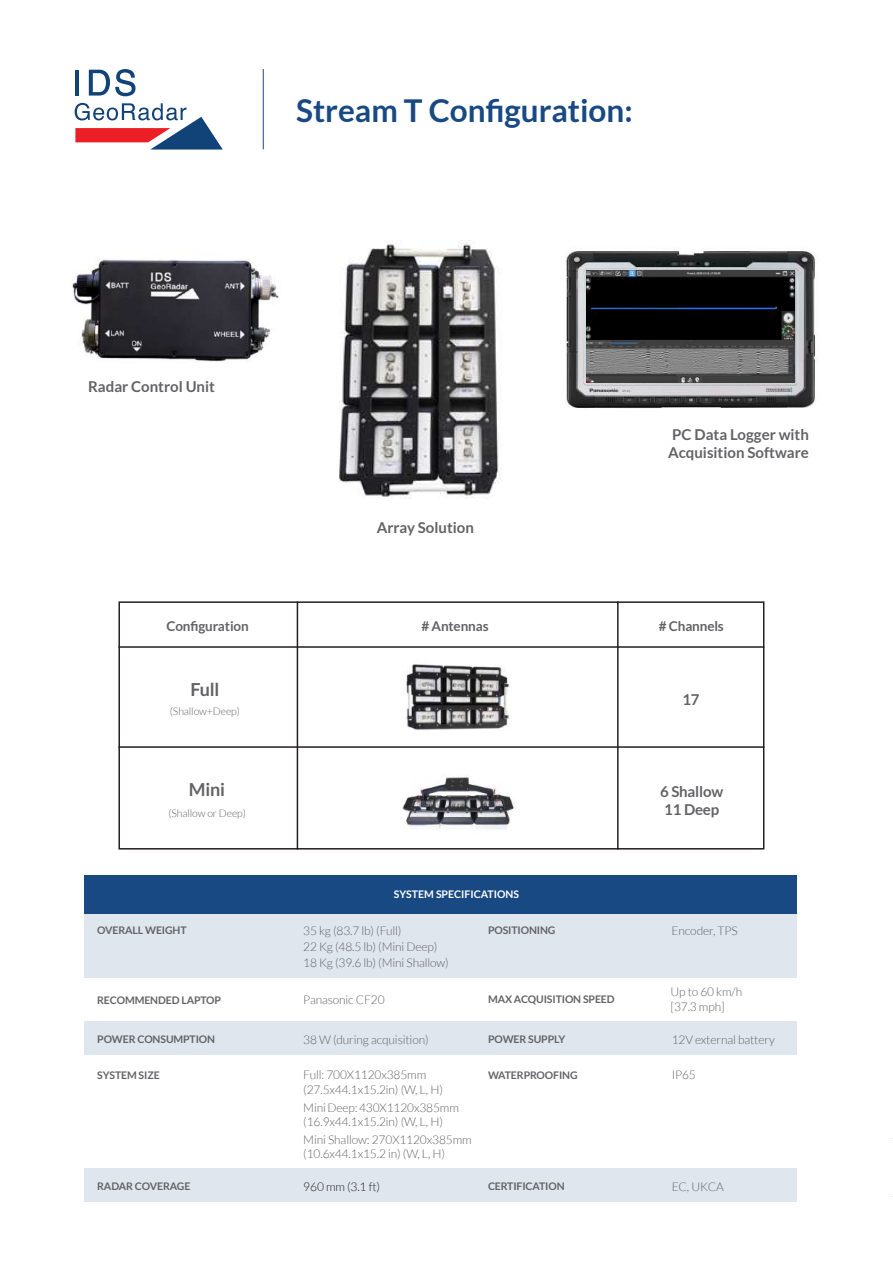
<style>
.page{position:relative;width:893px;height:1263px;background:#fff}
.page>*{position:absolute;margin:0;border:0;box-sizing:border-box;transform-origin:0 0}
.t1{font:700 31.5px "Lato";color:#194983}
.t2{font:700 18px "Lato";letter-spacing:-.01em;color:#636366}
.t3{font:700 15px/18px "Lato";color:#636366}
.t4{font:700 13.5px "Lato";letter-spacing:-.01em;color:#636366}
.t5{font:300 12px/14.4px "Lato";letter-spacing:-.01em;color:#636366}
.t6{font:300 12px "Lato";letter-spacing:-.01em;color:#231f20}
.t7{font:700 10.5px "Lato";letter-spacing:-.01em;color:#636366}
.t8{font:300 10.5px "Lato";letter-spacing:-.01em;color:#636366}
.t9{font:700 10.5px "Lato";color:#fff}
</style>
<div class="page">
<img style="left:565px;top:251px;width:252px;height:157px">
<img style="left:586px;top:270px;width:208px;height:112px">
<img style="left:72px;top:258px;width:207px;height:104px">
<img style="left:339px;top:240px;width:161px;height:258px">
<div style="left:84px;top:875px;width:712px;height:38px;background:#194983"></div>
<div style="left:84px;top:1021px;width:712px;height:34px;background:#dfe6ed"></div>
<div style="left:84px;top:1168px;width:712px;height:34px;background:#dfe6ed"></div>
<div style="left:84px;top:913px;width:712px;height:64px;background:#dfe6ed"></div>
<div style="left:118px;top:601px;width:646px;height:248px;border:2px solid #231f20"></div>
<img style="left:406px;top:664px;width:104px;height:66px">
<img style="left:401px;top:776px;width:113px;height:53px">
<hr style="left:118px;top:646px;width:646px;height:2px;background:#231f20">
<hr style="left:118px;top:746px;width:646px;height:2px;background:#231f20">
<hr style="left:297px;top:601px;width:1px;height:248px;background:#231f20">
<hr style="left:617px;top:601px;width:2px;height:248px;background:#231f20">
<svg style="left:89px;top:69px;width:47px;height:27px"></svg>
<hr style="left:75px;top:70px;width:4px;height:26px;background:#114378">
<svg style="left:75px;top:103px;width:148px;height:47px"></svg>
<hr style="left:263px;top:69px;width:1px;height:80px;background:#1f467d">
<h1 class="t1" style="left:296px;top:92px;width:338px">Stream T Configuration:</h1>
<p class="t3" style="left:88px;top:378px;width:128px">Radar Control Unit</p>
<p class="t3" style="left:377px;top:518px;width:99px">Array Solution</p>
<p class="t3" style="left:668px;top:425px;width:142px">PC Data Logger with<br>Acquisition Software</p>
<p class="t4" style="left:166px;top:618px;width:84px">Configuration</p>
<p class="t4" style="left:421px;top:618px;width:69px"># Antennas</p>
<p class="t4" style="left:659px;top:618px;width:67px"># Channels</p>
<h2 class="t2" style="left:190px;top:679px;width:31px">Full</h2>
<p class="t8" style="left:170px;top:706px;width:71px">(Shallow+Deep)</p>
<h2 class="t2" style="left:189px;top:779px;width:38px">Mini</h2>
<p class="t8" style="left:168px;top:808px;width:79px">(Shallow or Deep)</p>
<p class="t7" style="left:97px;top:924px;width:91px">OVERALL WEIGHT</p>
<p class="t7" style="left:97px;top:994px;width:125px">RECOMMENDED LAPTOP</p>
<p class="t7" style="left:97px;top:1033px;width:119px">POWER CONSUMPTION</p>
<p class="t7" style="left:97px;top:1069px;width:64px">SYSTEM SIZE</p>
<p class="t7" style="left:97px;top:1180px;width:95px">RADAR COVERAGE</p>
<p class="t3" style="left:682px;top:691px;width:19px">17</p>
<p class="t9" style="left:394px;top:888px;width:127px">SYSTEM SPECIFICATIONS</p>
<p class="t5" style="left:303px;top:923px;width:100px">35 kg (83.7 lb) (Full)</p>
<p class="t7" style="left:488px;top:924px;width:69px">POSITIONING</p>
<p class="t5" style="left:303px;top:939px;width:135px">22 Kg (48.5 lb) (Mini Deep)</p>
<p class="t5" style="left:303px;top:956px;width:147px">18 Kg (39.6 lb) (Mini Shallow)</p>
<p class="t3" style="left:660px;top:783px;width:65px">6 Shallow<br>11 Deep</p>
<p class="t5" style="left:672px;top:923px;width:67px">Encoder, TPS</p>
<p class="t5" style="left:303px;top:992px;width:83px">Panasonic CF20</p>
<p class="t5" style="left:670px;top:985px;width:73px">Up to 60 km/h [37.3 mph]</p>
<p class="t5" style="left:303px;top:1032px;width:127px">38 W (during acquisition)</p>
<p class="t7" style="left:488px;top:993px;width:128px">MAX ACQUISITION SPEED</p>
<p class="t7" style="left:488px;top:1033px;width:79px">POWER SUPPLY</p>
<p class="t7" style="left:488px;top:1069px;width:91px">WATERPROOFING</p>
<p class="t5" style="left:672px;top:1032px;width:105px">12V external battery</p>
<p class="t5" style="left:672px;top:1068px;width:26px">IP65</p>
<p class="t5" style="left:303px;top:1068px;width:124px">Full: 700X1120x385mm</p>
<p class="t5" style="left:303px;top:1083px;width:141px">(27.5x44.1x15.2in) (W, L, H)</p>
<p class="t5" style="left:303px;top:1100px;width:157px">Mini Deep: 430X1120x385mm (16.9x44.1x15.2in) (W, L, H)</p>
<p class="t5" style="left:303px;top:1132px;width:170px">Mini Shallow: 270X1120x385mm (10.6x44.1x15.2 in) (W, L, H)</p>
<p class="t6" style="left:303px;top:1180px;width:78px">960 mm (3.1 ft)</p>
<p class="t7" style="left:488px;top:1180px;width:78px">CERTIFICATION</p>
<p class="t5" style="left:672px;top:1179px;width:54px">EC, UKCA</p>
</div>
